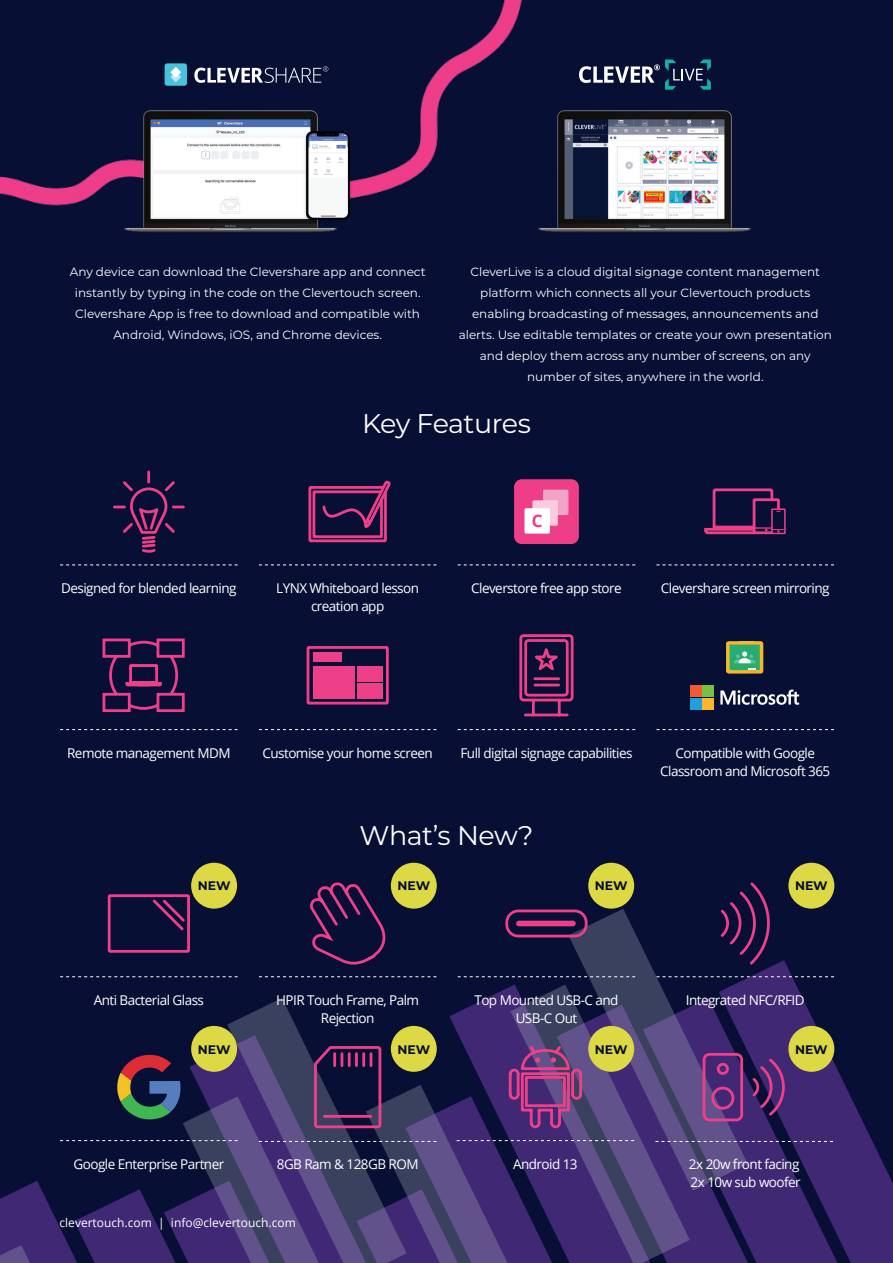
<style>
.page{position:relative;width:893px;height:1263px;background:#071034}
.page>*{position:absolute;margin:0;border:0;box-sizing:border-box;transform-origin:0 0}
.t1{font:27px "Montserrat";letter-spacing:-.015em;color:#fff}
.Icon_Notes{font:13.5px/18px "Open Sans";letter-spacing:-.04em;color:#fff;text-align:center}
.t2{font:700 12.45px "Montserrat";letter-spacing:-.005em;color:#071034}
.t3{font:12px/21px "Montserrat";color:#fff;text-align:center}
.t4{font:12px "Open Sans";color:#fff}
</style>
<div class="page">
<svg style="left:449px;top:987px;width:61px;height:56px;fill:#402874"></svg>
<svg style="left:748px;top:960px;width:145px;height:303px"></svg>
<svg style="left:568px;top:909px;width:180px;height:134px"></svg>
<svg style="left:510px;top:984px;width:180px;height:59px"></svg>
<svg style="left:227px;top:998px;width:179px;height:45px"></svg>
<svg style="left:60px;top:729px;width:178px;height:1px"></svg>
<svg style="left:60px;top:564px;width:178px;height:1px"></svg>
<svg style="left:259px;top:729px;width:177px;height:1px"></svg>
<svg style="left:259px;top:564px;width:177px;height:1px"></svg>
<svg style="left:656px;top:729px;width:178px;height:1px"></svg>
<svg style="left:656px;top:564px;width:178px;height:1px"></svg>
<svg style="left:458px;top:729px;width:177px;height:1px"></svg>
<svg style="left:458px;top:564px;width:177px;height:1px"></svg>
<div style="left:771px;top:508px;width:15px;height:26px;border:2px solid #ee3f89"></div>
<svg style="left:704px;top:488px;width:81px;height:47px"></svg>
<div style="left:514px;top:479px;width:65px;height:65px;background:#ee3e88;border-radius:8px"></div>
<div style="left:543px;top:490px;width:25px;height:25px;background:#f4a3c8;border-radius:2px"></div>
<div style="left:532px;top:500px;width:26px;height:26px;background:#f9cdde;border-radius:2px"></div>
<div style="left:524px;top:508px;width:26px;height:26px;background:#fff;border-radius:2px"></div>
<svg style="left:532px;top:514px;width:10px;height:13px"></svg>
<svg style="left:519px;top:634px;width:55px;height:83px"></svg>
<svg style="left:308px;top:480px;width:83px;height:63px"></svg>
<svg style="left:113px;top:470px;width:72px;height:83px"></svg>
<div style="left:307px;top:646px;width:82px;height:58px;border:3px solid #ee3f89"></div>
<div style="left:313px;top:652px;width:29px;height:10px;background:#ee3f89"></div>
<div style="left:313px;top:666px;width:41px;height:32px;background:#ee3f89"></div>
<div style="left:357px;top:666px;width:26px;height:15px;background:#ee3f89"></div>
<div style="left:357px;top:683px;width:26px;height:15px;background:#ee3f89"></div>
<svg style="left:102px;top:638px;width:83px;height:75px"></svg>
<svg style="left:726px;top:641px;width:38px;height:33px"></svg>
<div style="left:690px;top:686px;width:11px;height:11px;background:#f15b31"></div>
<div style="left:702px;top:686px;width:11px;height:11px;background:#77c042"></div>
<svg style="left:720px;top:689px;width:79px;height:16px"></svg>
<div style="left:690px;top:698px;width:11px;height:11px;background:#219fd9"></div>
<div style="left:702px;top:698px;width:11px;height:11px;background:#fcb62c"></div>
<svg style="left:60px;top:976px;width:178px;height:1px"></svg>
<svg style="left:656px;top:976px;width:178px;height:1px"></svg>
<svg style="left:458px;top:976px;width:177px;height:1px"></svg>
<svg style="left:718px;top:882px;width:53px;height:85px"></svg>
<svg style="left:505px;top:909px;width:84px;height:30px"></svg>
<svg style="left:259px;top:879px;width:177px;height:98px"></svg>
<div style="left:108px;top:894px;width:82px;height:59px;border:3px solid #ee3f89"></div>
<svg style="left:150px;top:897px;width:37px;height:36px"></svg>
<svg style="left:0;top:1043px;width:833px;height:220px"></svg>
<svg style="left:579px;top:60px;width:132px;height:30px"></svg>
<img style="left:538px;top:110px;width:213px;height:123px">
<img style="left:0;top:0;width:522px;height:206px">
<img style="left:120px;top:105px;width:220px;height:128px">
<img style="left:298px;top:124px;width:60px;height:103px">
<div style="left:191px;top:863px;width:46px;height:46px;background:#ddd945;border-radius:50%"></div>
<div style="left:191px;top:1026px;width:46px;height:46px;background:#ddd945;border-radius:50%"></div>
<div style="left:391px;top:863px;width:46px;height:46px;background:#ddd945;border-radius:50%"></div>
<div style="left:391px;top:1026px;width:46px;height:46px;background:#ddd945;border-radius:50%"></div>
<div style="left:588px;top:863px;width:46px;height:46px;background:#ddd945;border-radius:50%"></div>
<div style="left:588px;top:1026px;width:46px;height:46px;background:#ddd945;border-radius:50%"></div>
<div style="left:788px;top:863px;width:46px;height:46px;background:#ddd945;border-radius:50%"></div>
<div style="left:788px;top:1026px;width:46px;height:46px;background:#ddd945;border-radius:50%"></div>
<p class="t3" style="left:70px;top:261px;width:357px">Any device can download the Clevershare app and connect instantly by typing in the code on the Clevertouch screen.<br>Clevershare App is free to download and compatible with Android, Windows, iOS, and Chrome devices.</p>
<p class="t3" style="left:459px;top:261px;width:375px">CleverLive is a cloud digital signage content management platform which connects all your Clevertouch products enabling broadcasting of messages, announcements and alerts. Use editable templates or create your own presentation and deploy them across any number of screens, on any number of sites, anywhere in the world.</p>
<p class="t1" style="left:362px;top:405px;width:170px">Key Features</p>
<p class="Icon_Notes" style="left:61px;top:578px;width:177px">Designed for blended learning</p>
<p class="Icon_Notes" style="left:276px;top:578px;width:144px">LYNX Whiteboard lesson creation app</p>
<p class="Icon_Notes" style="left:471px;top:578px;width:152px">Cleverstore free app store</p>
<p class="Icon_Notes" style="left:661px;top:578px;width:170px">Clevershare screen mirroring</p>
<p class="Icon_Notes" style="left:67px;top:743px;width:165px">Remote management MDM</p>
<p class="t2" style="left:198px;top:877px;width:34px">NEW</p>
<p class="Icon_Notes" style="left:262px;top:743px;width:172px">Customise your home screen</p>
<p class="Icon_Notes" style="left:460px;top:743px;width:173px">Full digital signage capabilities</p>
<p class="Icon_Notes" style="left:660px;top:743px;width:172px">Compatible with Google<br>Classroom and Microsoft 365</p>
<p class="t1" style="left:359px;top:817px;width:176px">What’s New?</p>
<p class="t2" style="left:397px;top:877px;width:34px">NEW</p>
<p class="t2" style="left:595px;top:877px;width:34px">NEW</p>
<p class="t2" style="left:795px;top:877px;width:34px">NEW</p>
<p class="Icon_Notes" style="left:94px;top:990px;width:112px">Anti Bacterial Glass</p>
<p class="t2" style="left:198px;top:1040px;width:34px">NEW</p>
<p class="Icon_Notes" style="left:276px;top:990px;width:145px">HPIR Touch Frame, Palm<br>Rejection</p>
<p class="t2" style="left:397px;top:1040px;width:34px">NEW</p>
<p class="Icon_Notes" style="left:474px;top:990px;width:146px">Top Mounted USB-C and<br>USB-C Out</p>
<p class="t2" style="left:595px;top:1040px;width:34px">NEW</p>
<p class="Icon_Notes" style="left:686px;top:990px;width:120px">Integrated NFC/RFID</p>
<p class="t2" style="left:795px;top:1040px;width:34px">NEW</p>
<p class="Icon_Notes" style="left:74px;top:1154px;width:152px">Google Enterprise Partner</p>
<p class="Icon_Notes" style="left:277px;top:1155px;width:143px">8GB Ram &amp; 128GB ROM</p>
<p class="t4" style="left:60px;top:1214px;width:238px">clevertouch.com | info@clevertouch.com</p>
<p class="Icon_Notes" style="left:513px;top:1154px;width:66px">Android 13</p>
<p class="Icon_Notes" style="left:689px;top:1155px;width:113px;text-align:left">2x 20w front facing<br>2x 10w sub woofer</p>
</div>
